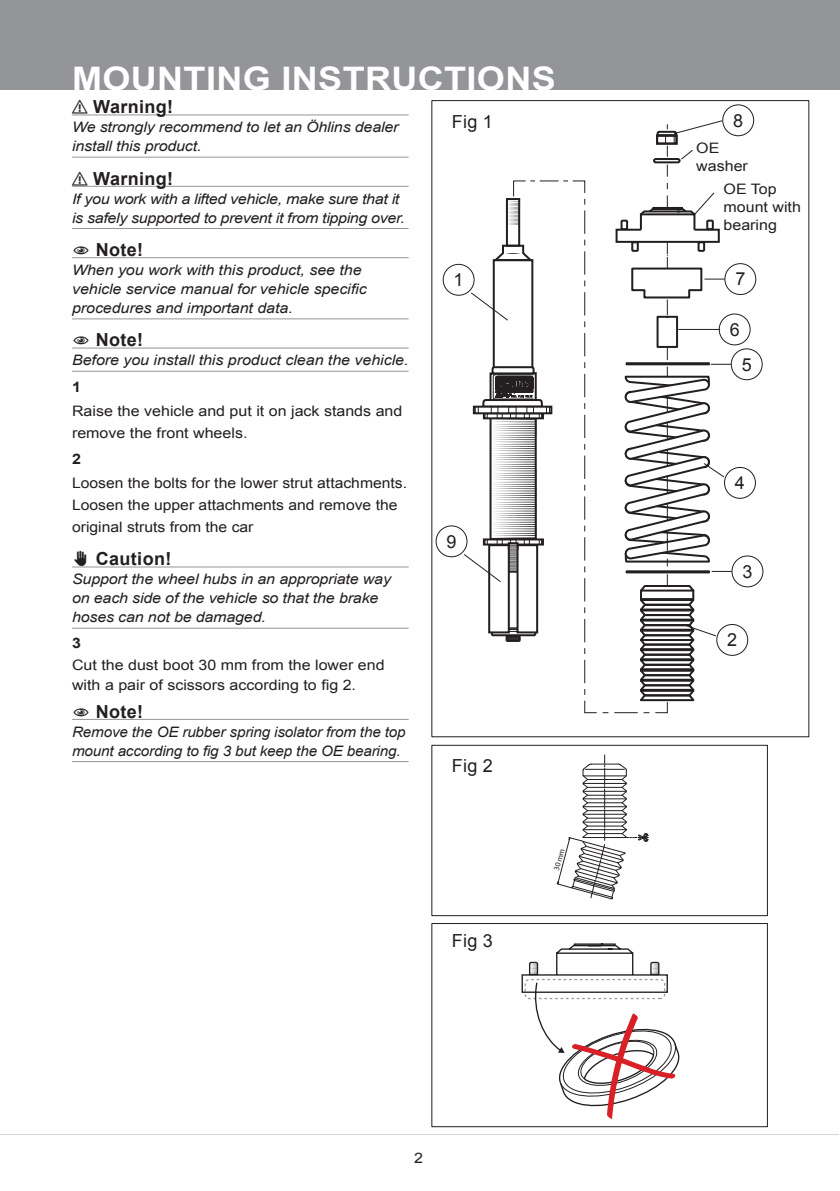
<style>
.page{position:relative;width:840px;height:1191px;background:#fff}
.page>*{position:absolute;margin:0;border:0;box-sizing:border-box;transform-origin:0 0}
.t1{font:700 32.4px "Arial";letter-spacing:.01em;color:#fff;scale:1.11 1}
.t2{font:700 18px "Arial";letter-spacing:.02em;color:#231f20}
.t3{font:18px "Arial";letter-spacing:.01em;color:#231f20}
.t4{font:italic 14.4px/19px "Arial";letter-spacing:-.01em;color:#231f20;scale:1.11 1}
.t5{font:14.4px/18px "Arial";color:#231f20;scale:1.11 1}
.t6{font:14.4px/22px "Arial";color:#231f20;scale:1.09 1}
.t7{font:italic 14.4px/19px "Arial";letter-spacing:-.01em;color:#231f20;scale:1.06 1}
.t8{font:700 14.4px "Arial";color:#231f20;scale:1.11 1}
.t9{font:7.8px "Myriad Pro";color:#231f20}
</style>
<div class="page">
<div style="left:0;top:0;width:839px;height:90px;background:#939598"></div>
<hr style="left:0;top:1134px;width:838px;height:1px;background:#d1d2d4">
<div style="left:442px;top:264px;width:32px;height:32px;border:1px solid #231f20;border-radius:50%"></div>
<div style="left:435px;top:525px;width:32px;height:32px;border:1px solid #231f20;border-radius:50%"></div>
<div style="left:716px;top:624px;width:31px;height:32px;border:1px solid #231f20;border-radius:50%"></div>
<div style="left:723px;top:467px;width:32px;height:32px;border:1px solid #231f20;border-radius:50%"></div>
<div style="left:718px;top:313px;width:32px;height:32px;border:1px solid #231f20;border-radius:50%"></div>
<div style="left:724px;top:263px;width:31px;height:32px;border:1px solid #231f20;border-radius:50%"></div>
<div style="left:721px;top:104px;width:32px;height:32px;border:1px solid #231f20;border-radius:50%"></div>
<hr style="left:72px;top:566px;width:336px;height:1px;background:#939598">
<hr style="left:72px;top:628px;width:336px;height:1px;background:#939598">
<hr style="left:72px;top:719px;width:336px;height:1px;background:#939598">
<hr style="left:72px;top:761px;width:336px;height:1px;background:#939598">
<hr style="left:72px;top:115px;width:336px;height:1px;background:#939598">
<hr style="left:72px;top:157px;width:336px;height:1px;background:#939598">
<hr style="left:72px;top:186px;width:336px;height:1px;background:#939598">
<hr style="left:72px;top:228px;width:336px;height:1px;background:#939598">
<hr style="left:72px;top:257px;width:336px;height:1px;background:#939598">
<hr style="left:72px;top:318px;width:336px;height:1px;background:#939598">
<hr style="left:72px;top:348px;width:336px;height:1px;background:#939598">
<hr style="left:72px;top:371px;width:336px;height:1px;background:#939598">
<div style="left:431px;top:745px;width:336px;height:171px;border:1px solid #231f20"></div>
<svg style="left:556px;top:755px;width:92px;height:144px"></svg>
<hr style="left:583px;top:783px;width:42px;height:1px;background:#231f20">
<hr style="left:583px;top:791px;width:42px;height:1px;background:#231f20">
<hr style="left:583px;top:821px;width:42px;height:1px;background:#231f20">
<hr style="left:583px;top:806px;width:42px;height:1px;background:#231f20">
<div style="left:730px;top:348px;width:32px;height:32px;border:1px solid #231f20;border-radius:50%"></div>
<div style="left:731px;top:555px;width:32px;height:32px;border:1px solid #231f20;border-radius:50%"></div>
<svg style="left:462px;top:120px;width:269px;height:593px"></svg>
<div style="left:431px;top:923px;width:336px;height:204px;border:1px solid #231f20"></div>
<svg style="left:521px;top:943px;width:158px;height:176px"></svg>
<h1 class="t1" style="left:72px;top:57px;width:437px">MOUNTING INSTRUCTIONS</h1>
<p class="t2" style="left:72px;top:95px;width:103px">⚠ Warning!</p>
<p class="t4" style="left:72px;top:118px;width:295px">We strongly recommend to let an Öhlins dealer install this product.</p>
<p class="t2" style="left:72px;top:166px;width:103px">⚠ Warning!</p>
<p class="t4" style="left:72px;top:189px;width:301px">If you work with a lifted vehicle, make sure that it is safely supported to prevent it from tipping over.</p>
<p class="t2" style="left:96px;top:238px;width:49px">Note!</p>
<p class="t4" style="left:72px;top:260px;width:267px">When you work with this product, see the vehicle service manual for vehicle specific procedures and important data.</p>
<p class="t2" style="left:96px;top:328px;width:49px">Note!</p>
<p class="t4" style="left:72px;top:351px;width:304px">Before you install this product clean the vehicle.</p>
<p class="t3" style="left:451px;top:109px;width:42px">Fig 1</p>
<p class="t3" style="left:453px;top:268px;width:12px">1</p>
<p class="t8" style="left:72px;top:377px;width:10px">1</p>
<p class="t5" style="left:72px;top:400px;width:299px;line-height:22px">Raise the vehicle and put it on jack stands and remove the front wheels.</p>
<p class="t8" style="left:72px;top:449px;width:10px">2</p>
<p class="t6" style="left:72px;top:472px;width:309px">Loosen the bolts for the lower strut attachments.<br>Loosen the upper attachments and remove the original struts from the car</p>
<p class="t2" style="left:72px;top:547px;width:101px">✋ Caution!</p>
<p class="t4" style="left:72px;top:570px;width:289px">Support the wheel hubs in an appropriate way on each side of the vehicle so that the brake hoses can not be damaged.</p>
<p class="t8" style="left:72px;top:633px;width:10px">3</p>
<p class="t5" style="left:72px;top:655px;width:283px;line-height:20px">Cut the dust boot 30 mm from the lower end with a pair of scissors according to fig 2.</p>
<p class="t2" style="left:96px;top:699px;width:49px">Note!</p>
<p class="t7" style="left:72px;top:722px;width:316px">Remove the OE rubber spring isolator from the top mount according to fig 3 but keep the OE bearing.</p>
<p class="t3" style="left:446px;top:529px;width:12px">9</p>
<p class="t3" style="left:451px;top:753px;width:42px">Fig 2</p>
<p class="t3" style="left:451px;top:929px;width:42px">Fig 3</p>
<p class="t9" style="left:551px;top:869px;width:24px;rotate:-75deg">30 mm</p>
<p class="t5" style="left:414px;top:1149px;width:10px">2</p>
<p class="t3" style="left:732px;top:109px;width:12px">8</p>
<p class="t5" style="left:696px;top:139px;width:48px">OE washer</p>
<p class="t5" style="left:723px;top:180px;width:71px">OE Top mount with bearing</p>
<p class="t3" style="left:735px;top:267px;width:12px">7</p>
<p class="t3" style="left:729px;top:318px;width:12px">6</p>
<p class="t3" style="left:741px;top:352px;width:12px">5</p>
<p class="t3" style="left:734px;top:471px;width:12px">4</p>
<p class="t3" style="left:742px;top:559px;width:12px">3</p>
<p class="t3" style="left:726px;top:628px;width:12px">2</p>
</div>
